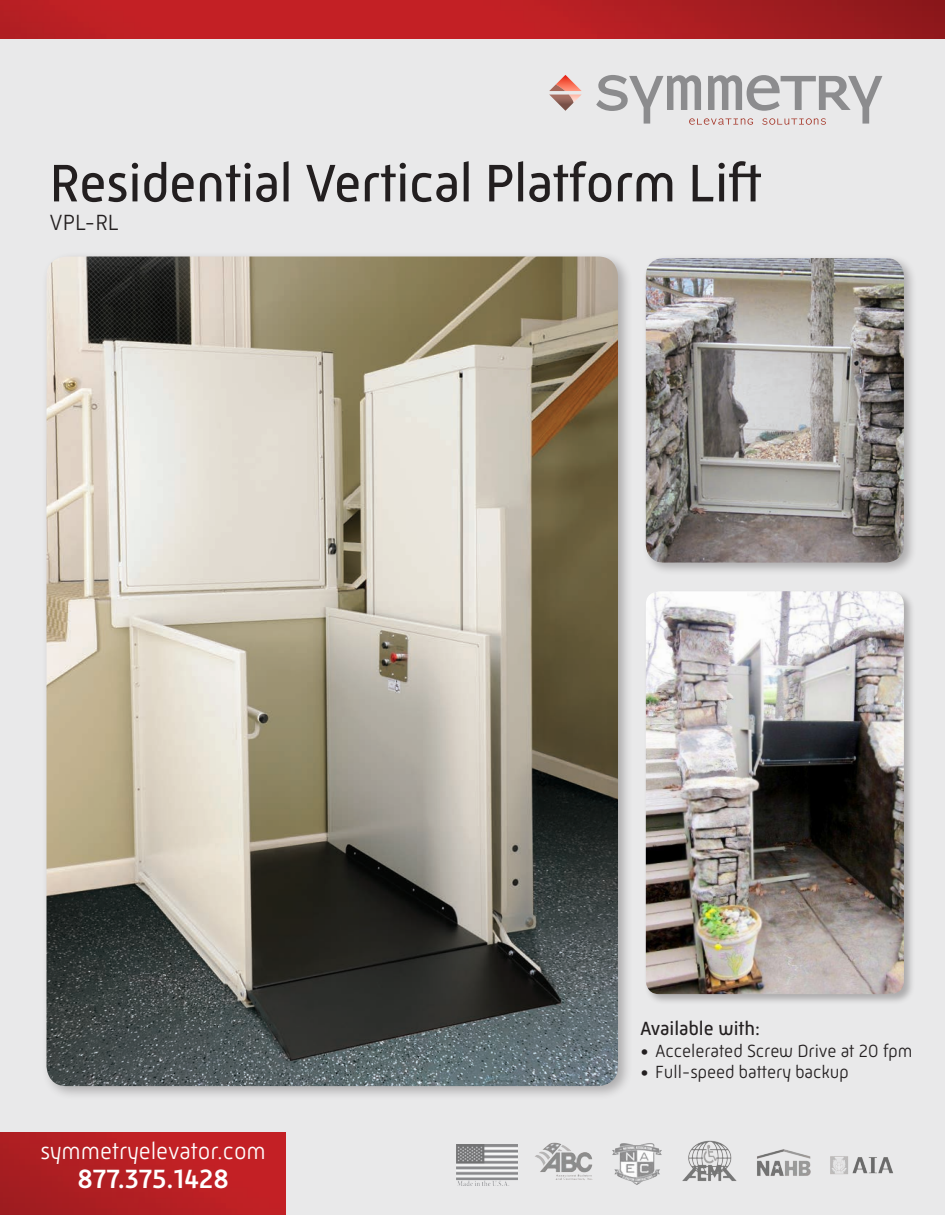
<style>
.page{position:relative;width:945px;height:1215px;background:#fff}
.page>*{position:absolute;margin:0;border:0;box-sizing:border-box;transform-origin:0 0}
.t1{font:54px "Mic 32 New";letter-spacing:-.01em;color:#231f20}
.t2{font:500 27px "Mic 32 New";color:#fff}
.t3{font:300 23.7px "Mic 32 New";color:#fff}
.t4{font:300 22.5px "Mic 32 New";color:#231f20}
.t5{font:19.5px "Mic 32 New";color:#231f20}
.t6{font:300 18px "Mic 32 New";letter-spacing:-.005em;color:#231f20}
</style>
<div class="page">
<div style="left:0;top:38px;width:945px;height:1177px;background:#e9e9ea"></div>
<svg style="left:549px;top:75px;width:33px;height:36px"></svg>
<svg style="left:596px;top:75px;width:286px;height:50px"></svg>
<div style="left:41px;top:251px;width:592px;height:850px;background:#231f20;opacity:.3"></div>
<img style="left:47px;top:256px;width:571px;height:830px">
<img style="left:0;top:1133px;width:285px;height:82px">
<div style="left:644px;top:589px;width:271px;height:416px;background:#231f20;opacity:.3"></div>
<img style="left:646px;top:591px;width:258px;height:403px">
<div style="left:642px;top:254px;width:275px;height:322px;background:#231f20;opacity:.3"></div>
<img style="left:646px;top:258px;width:258px;height:305px">
<img style="left:0;top:0;width:945px;height:38px">
<img style="left:534px;top:1143px;width:58px;height:34px">
<img style="left:610px;top:1141px;width:54px;height:46px">
<img style="left:680px;top:1141px;width:60px;height:41px">
<img style="left:756px;top:1149px;width:57px;height:27px">
<img style="left:829px;top:1143px;width:65px;height:42px">
<img style="left:457px;top:1144px;width:61px;height:42px">
<h1 class="t1" style="left:50px;top:152px;width:714px">Residential Vertical Platform Lift</h1>
<p class="t4" style="left:50px;top:209px;width:71px">VPL-RL</p>
<h3 class="t3" style="left:40px;top:1137px;width:227px">symmetryelevator.com</h3>
<h2 class="t2" style="left:77px;top:1164px;width:153px">877.375.1428</h2>
<p class="t5" style="left:640px;top:1017px;width:122px">Available with:</p>
<p class="t6" style="left:640px;top:1040px;width:274px">• Accelerated Screw Drive at 20 fpm</p>
<p class="t6" style="left:640px;top:1062px;width:210px">• Full-speed battery backup</p>
</div>
